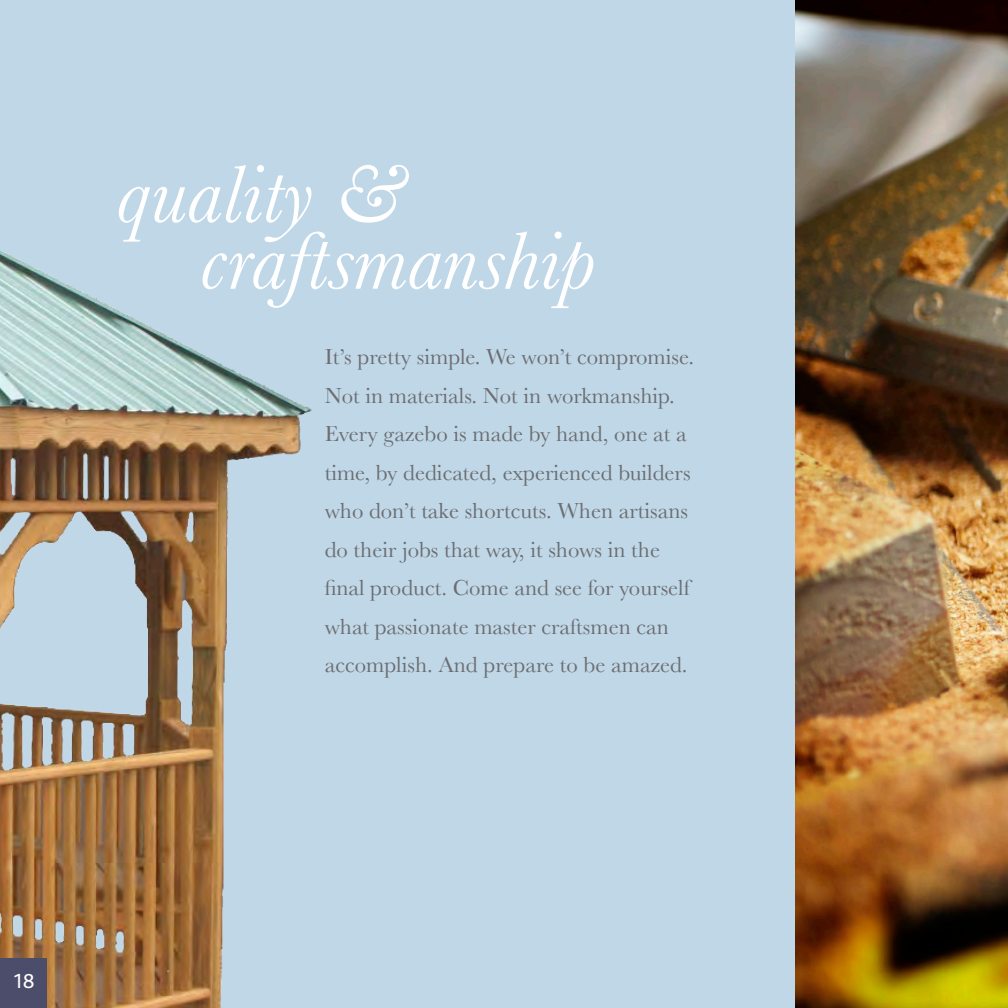
<style>
.page{position:relative;width:1008px;height:1008px;background:#bfd7e7}
.page>*{position:absolute;margin:0;border:0;box-sizing:border-box;transform-origin:0 0}
.t1{font:italic 84.35px/66.5px "Baskerville";color:#fff}
.t2{font:22.75px/38.5px "Baskerville";color:#6c6d70}
.t3{font:21.35px "Bliss";color:#fff}
</style>
<div class="page">
<img style="left:795px;top:0;width:213px;height:1008px">
<img style="left:0;top:250px;width:312px;height:758px">
<div style="left:0;top:959px;width:47px;height:49px;background:#4c4d6b"></div>
<p class="t1" style="left:200px;top:160px;width:397px;text-indent:-84px">quality &amp; craftsmanship</p>
<p class="t2" style="left:325px;top:337px;width:371px">It’s pretty simple. We won’t compromise.<br>Not in materials. Not in workmanship.<br>Every gazebo is made by hand, one at a time, by dedicated, experienced builders who don’t take shortcuts. When artisans do their jobs that way, it shows in the final product. Come and see for yourself what passionate master craftsmen can accomplish. And prepare to be amazed.</p>
<p class="t3" style="left:12px;top:969px;width:24px">18</p>
</div>
